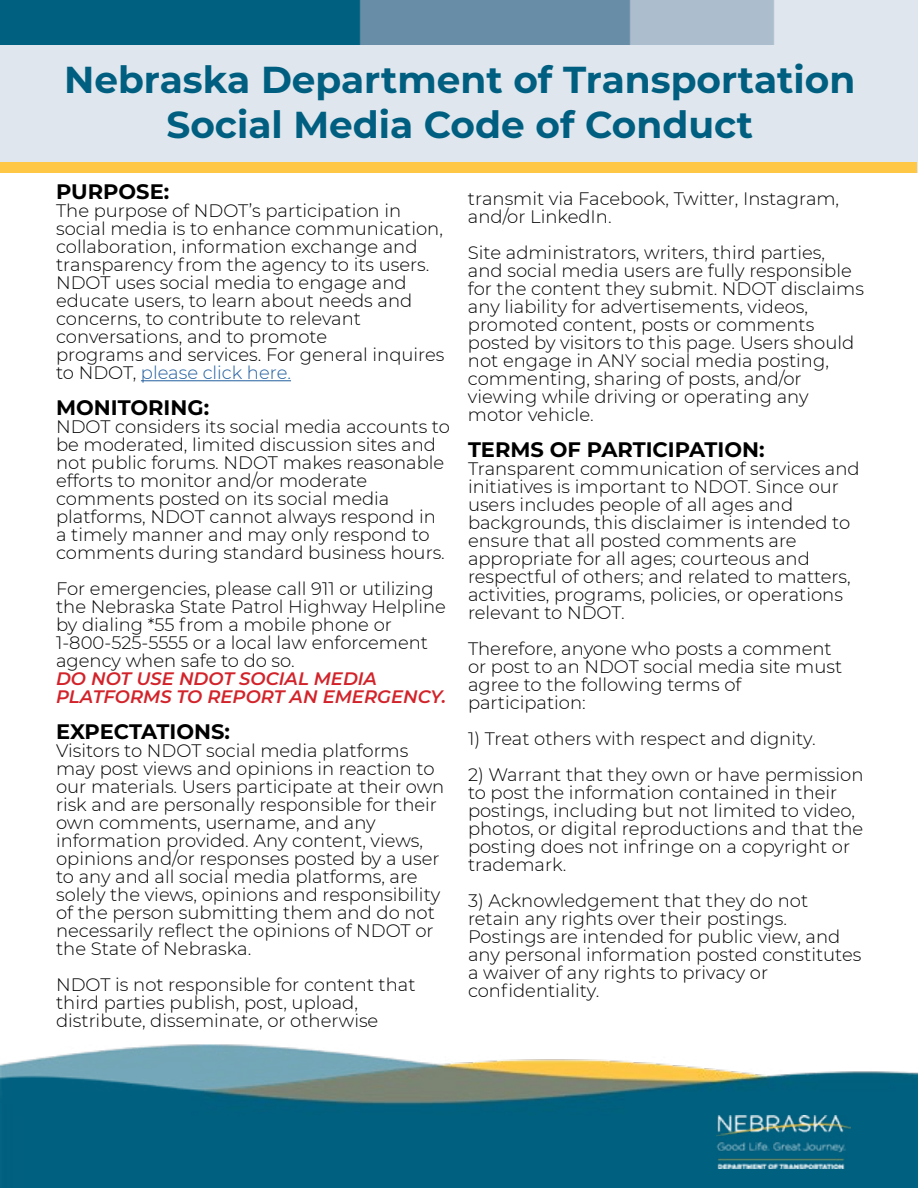
<style>
.page{position:relative;width:918px;height:1188px;background:#fff}
.page>*{position:absolute;margin:0;border:0;box-sizing:border-box;transform-origin:0 0}
.t1{font:700 37.5px/45px "Montserrat";color:#005f80;text-align:center}
.t2{font:700 21px "Montserrat";color:#000}
.t3{font:300 18px/18px "Montserrat";color:#000}
.t4{font:italic 600 18px/18px "Montserrat";color:#d2232a}
.s1{color:#215e9e}
</style>
<div class="page">
<img style="left:0;top:1044px;width:918px;height:144px">
<img style="left:0;top:0;width:918px;height:45px">
<div style="left:0;top:45px;width:918px;height:128px;background:#dfe6ed"></div>
<img style="left:716px;top:1115px;width:135px;height:54px">
<div style="left:0;top:162px;width:917px;height:11px;background:#fec745"></div>
<hr style="left:141px;top:380px;width:150px;height:1px;background:#215e9e">
<h1 class="t1" style="left:64px;top:56px;width:793px">Nebraska Department of Transportation<br>Social Media Code of Conduct</h1>
<p class="t2" style="left:56px;top:177px;width:115px">PURPOSE:</p>
<p class="t3" style="left:56px;top:201px;width:390px">The purpose of NDOT’s participation in social media is to enhance communication, collaboration, information exchange and transparency from the agency to its users.<br>NDOT uses social media to engage and educate users, to learn about needs and concerns, to contribute to relevant conversations, and to promote<br>programs and services. For general inquires to NDOT, <span class="s1">please click here.</span></p>
<p class="t2" style="left:56px;top:393px;width:155px">MONITORING:</p>
<p class="t3" style="left:56px;top:417px;width:395px">NDOT considers its social media accounts to be moderated, limited discussion sites and not public forums. NDOT makes reasonable efforts to monitor and/or moderate comments posted on its social media platforms, NDOT cannot always respond in a timely manner and may only respond to comments during standard business hours.</p>
<p class="t3" style="left:56px;top:579px;width:391px">For emergencies, please call 911 or utilizing the Nebraska State Patrol Highway Helpline by dialing *55 from a mobile phone or 1-800-525-5555 or a local law enforcement agency when safe to do so.</p>
<p class="t4" style="left:56px;top:669px;width:392px">DO NOT USE NDOT SOCIAL MEDIA<br>PLATFORMS TO REPORT AN EMERGENCY.</p>
<p class="t2" style="left:56px;top:717px;width:175px">EXPECTATIONS:</p>
<p class="t3" style="left:56px;top:741px;width:390px">Visitors to NDOT social media platforms may post views and opinions in reaction to our materials. Users participate at their own risk and are personally responsible for their own comments, username, and any information provided. Any content, views, opinions and/or responses posted by a user to any and all social media platforms, are solely the views, opinions and responsibility of the person submitting them and do not necessarily reflect the opinions of NDOT or the State of Nebraska.</p>
<p class="t3" style="left:56px;top:975px;width:361px">NDOT is not responsible for content that third parties publish, post, upload, distribute, disseminate, or otherwise</p>
<p class="t3" style="left:468px;top:189px;width:373px">transmit via Facebook, Twitter, Instagram, and/or LinkedIn.</p>
<p class="t3" style="left:468px;top:243px;width:397px">Site administrators, writers, third parties, and social media users are fully responsible for the content they submit. NDOT disclaims any liability for advertisements, videos, promoted content, posts or comments posted by visitors to this page. Users should not engage in ANY social media posting, commenting, sharing of posts, and/or viewing while driving or operating any motor vehicle.</p>
<p class="t2" style="left:468px;top:434px;width:298px">TERMS OF PARTICIPATION:</p>
<p class="t3" style="left:468px;top:459px;width:393px">Transparent communication of services and initiatives is important to NDOT. Since our users includes people of all ages and backgrounds, this disclaimer is intended to ensure that all posted comments are appropriate for all ages; courteous and respectful of others; and related to matters, activities, programs, policies, or operations relevant to NDOT.</p>
<p class="t3" style="left:468px;top:639px;width:376px">Therefore, anyone who posts a comment or post to an NDOT social media site must agree to the following terms of participation:</p>
<p class="t3" style="left:468px;top:729px;width:349px">1) Treat others with respect and dignity.</p>
<p class="t3" style="left:468px;top:765px;width:397px">2) Warrant that they own or have permission to post the information contained in their postings, including but not limited to video, photos, or digital reproductions and that the posting does not infringe on a copyright or trademark.</p>
<p class="t3" style="left:468px;top:891px;width:395px">3) Acknowledgement that they do not retain any rights over their postings.<br>Postings are intended for public view, and any personal information posted constitutes a waiver of any rights to privacy or confidentiality.</p>
</div>
